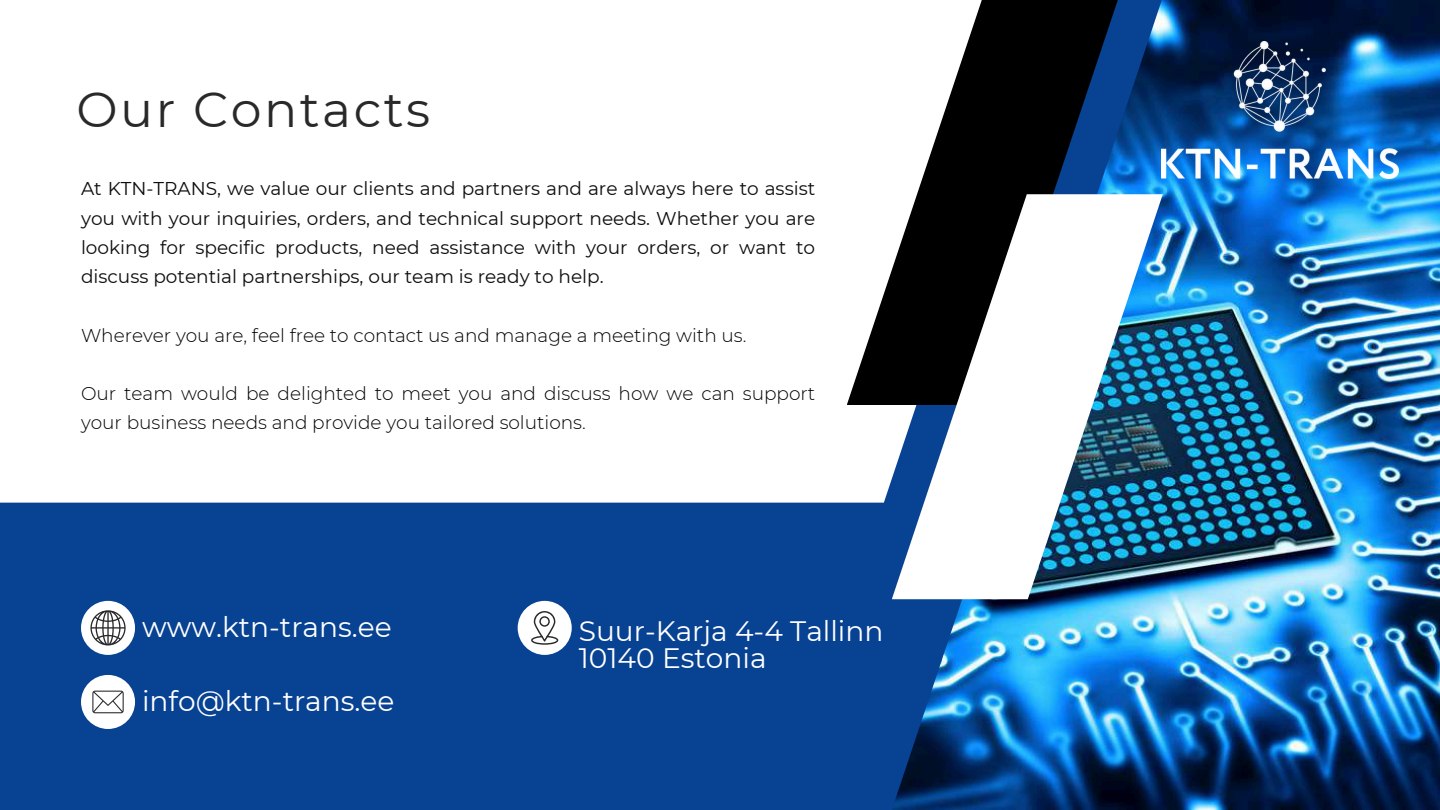
<style>
.page{position:relative;width:1440px;height:810px;background:#074293}
.page>*{position:absolute;margin:0;border:0;box-sizing:border-box;transform-origin:0 0}
.t1{font:49.1px "Montserrat";letter-spacing:.05em;color:#292929}
.t2{font:28.1px/27.8px "Montserrat";color:#fff}
.t3{font:18.5px/29.2px "Montserrat";color:#0d0d0d;text-align:justify}
.t4{font:300 18.5px/29.2px "Montserrat";color:#000}
</style>
<div class="page">
<img style="left:892px;top:0;width:548px;height:810px">
<div style="left:0;top:0;width:892px;height:503px;background:#fff"></div>
<div style="left:81px;top:601px;width:54px;height:54px;background:#fff;border-radius:50%"></div>
<div style="left:81px;top:675px;width:54px;height:54px;background:#fff;border-radius:50%"></div>
<div style="left:518px;top:601px;width:54px;height:54px;background:#fff;border-radius:50%"></div>
<svg style="left:847px;top:0;width:271px;height:405px;background:#70767f"></svg>
<img style="left:892px;top:194px;width:271px;height:405px">
<svg style="left:92px;top:691px;width:32px;height:22px"></svg>
<svg style="left:90px;top:610px;width:36px;height:35px"></svg>
<svg style="left:531px;top:611px;width:27px;height:34px"></svg>
<img style="left:1162px;top:42px;width:237px;height:137px">
<h1 class="t1" style="left:76px;top:80px;width:355px">Our Contacts</h1>
<p class="t3" style="left:81px;top:174px;width:736px">At KTN-TRANS, we value our clients and partners and are always here to assist you with your inquiries, orders, and technical support needs. Whether you are looking for specific products, need assistance with your orders, or want to discuss potential partnerships, our team is ready to help.</p>
<p class="t4" style="left:81px;top:320px;width:667px">Wherever you are, feel free to contact us and manage a meeting with us.</p>
<p class="t4" style="left:81px;top:379px;width:736px">Our team would be delighted to meet you and discuss how we can support your business needs and provide you tailored solutions.</p>
<h2 class="t2" style="left:142px;top:613px;width:251px">www.ktn-trans.ee</h2>
<h2 class="t2" style="left:142px;top:687px;width:254px">info@ktn-trans.ee</h2>
<h2 class="t2" style="left:579px;top:617px;width:306px">Suur-Karja 4-4 Tallinn<br>10140 Estonia</h2>
</div>
